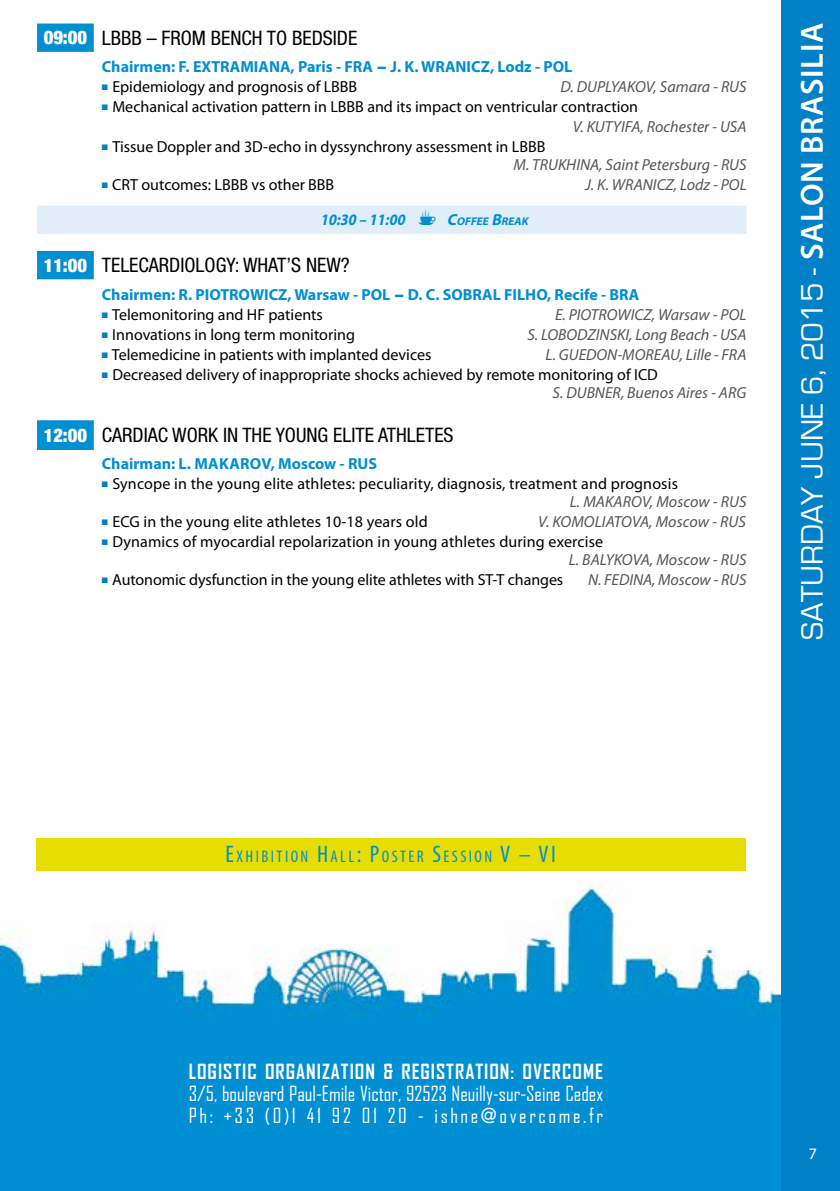
<style>
.page{position:relative;width:840px;height:1191px;background:#fff}
.page>*{position:absolute;margin:0;border:0;box-sizing:border-box;transform-origin:0 0}
.t1{font:32px "Eurostile";color:#fff}
.t2{font:condensed 20px "Helvetica Neue LT Std";color:#000}
.t3{font:20px/22px "Agency FB";color:#fff}
.t4{font:700 20px "Agency FB";letter-spacing:.05em;color:#fff}
.t5{font:condensed 16.8px "Myriad Pro";letter-spacing:.145em;color:#008fd1}
.t6{font:16px/18px "Myriad Pro";color:#000}
.t7{font:italic 16px "Myriad Pro";color:#555556}
.t8{font:700 16px "Myriad Pro";color:#008fd1}
.t9{font:italic 700 16px "Myriad Pro";color:#008fd1;scale:.9 1}
.t10{font:16px "Myriad Pro";color:#fff}
.t11{font:italic 700 11.2px "Myriad Pro";color:#008fd1}
.s1{font-family:"Helvetica Neue";font-weight:900;font-size:18.6px;color:#fff}
.s2{font-family:"Futura"}
.s3{color:#0080c6}
.s4{font-style:italic;color:#555556}
.s5{font-size:16px}
.s6{font-family:"Myriad Pro";font-weight:600}
.s7{font-size:24px}
</style>
<div class="page">
<img style="left:1px;top:882px;width:780px;height:309px">
<div style="left:36px;top:838px;width:709px;height:32px;background:#e6de00"></div>
<div style="left:781px;top:0;width:58px;height:1191px;background:#0080c6"></div>
<svg style="left:37px;top:24px;width:709px;height:426px"></svg>
<p class="t2" style="left:44px;top:26px;width:315px"><span class="s1">09:00</span> LBBB – FROM BENCH TO BEDSIDE</p>
<p class="t8" style="left:102px;top:57px;width:472px">Chairmen: F. EXTRAMIANA, Paris - FRA <span class="s2">−</span> J. K. WRANICZ, Lodz - POL</p>
<p class="t6" style="left:102px;top:78px;width:257px"><span class="s3">■</span> Epidemiology and prognosis of LBBB</p>
<p class="t7" style="left:560px;top:77px;width:187px">D. DUPLYAKOV, Samara - RUS</p>
<p class="t6" style="left:572px;top:97px;width:175px;line-height:20px;text-indent:-470px"><span class="s3">■</span> Mechanical activation pattern in LBBB and its impact on ventricular contraction<br><span class="s4">V. KUTYIFA, Rochester - USA</span></p>
<p class="t6" style="left:513px;top:138px;width:234px;text-indent:-411px"><span class="s3">■</span> Tissue Doppler and 3D-echo in dyssynchrony assessment in LBBB<br><span class="s4">M. TRUKHINA, Saint Petersburg - RUS</span></p>
<p class="t6" style="left:102px;top:176px;width:234px"><span class="s3">■</span> CRT outcomes: LBBB vs other BBB</p>
<p class="t7" style="left:584px;top:175px;width:163px">J. K. WRANICZ, Lodz - POL</p>
<p class="t9" style="left:320px;top:209px;width:100px">10:30 – 11:00</p>
<p class="t11" style="left:446px;top:214px;width:85px"><span class="s5">C</span>OFFEE <span class="s5">B</span>REAK</p>
<p class="t2" style="left:44px;top:254px;width:307px"><span class="s1">11:00</span> TELECARDIOLOGY: WHAT’S NEW?</p>
<p class="t8" style="left:102px;top:284px;width:538px">Chairmen: R. PIOTROWICZ, Warsaw - POL <span class="s2">−</span> D. C. SOBRAL FILHO, Recife - BRA</p>
<p class="t6" style="left:102px;top:305px;width:222px"><span class="s3">■</span> Telemonitoring and HF patients</p>
<p class="t7" style="left:554px;top:305px;width:193px">E. PIOTROWICZ, Warsaw - POL</p>
<p class="t6" style="left:102px;top:325px;width:254px"><span class="s3">■</span> Innovations in long term monitoring</p>
<p class="t7" style="left:527px;top:325px;width:220px">S. LOBODZINSKI, Long Beach - USA</p>
<p class="t6" style="left:102px;top:345px;width:331px"><span class="s3">■</span> Telemedicine in patients with implanted devices</p>
<p class="t7" style="left:545px;top:345px;width:202px">L. GUEDON-MOREAU, Lille - FRA</p>
<p class="t6" style="left:552px;top:365px;width:195px;text-indent:-450px"><span class="s3">■</span> Decreased delivery of inappropriate shocks achieved by remote monitoring of ICD<br><span class="s4">S. DUBNER, Buenos Aires - ARG</span></p>
<p class="t2" style="left:44px;top:423px;width:411px"><span class="s1">12:00</span> CARDIAC WORK IN THE YOUNG ELITE ATHLETES</p>
<p class="t8" style="left:102px;top:453px;width:276px">Chairman: L. MAKAROV, Moscow - RUS</p>
<p class="t6" style="left:569px;top:475px;width:178px;text-indent:-467px"><span class="s3">■</span> Syncope in the young elite athletes: peculiarity, diagnosis, treatment and prognosis<br><span class="s4">L. MAKAROV, Moscow - RUS</span></p>
<p class="t6" style="left:102px;top:513px;width:327px"><span class="s3">■</span> ECG in the young elite athletes 10-18 years old</p>
<p class="t7" style="left:538px;top:512px;width:209px">V. KOMOLIATOVA, Moscow - RUS</p>
<p class="t6" style="left:568px;top:533px;width:179px;text-indent:-466px"><span class="s3">■</span> Dynamics of myocardial repolarization in young athletes during exercise<br><span class="s4">L. BALYKOVA, Moscow - RUS</span></p>
<p class="t6" style="left:102px;top:571px;width:463px"><span class="s3">■</span> Autonomic dysfunction in the young elite athletes with ST-T changes</p>
<p class="t7" style="left:587px;top:570px;width:160px">N. FEDINA, Moscow - RUS</p>
<h1 class="t1" style="left:794px;top:639px;width:618px;rotate:-90deg">SATURDAY JUNE 6, 2015 - <span class="s6">SALON BRASILIA</span></h1>
<p class="t5" style="left:225px;top:846px;width:328px"><span class="s7">E</span>XHIBITION <span class="s7">H</span>ALL<span class="s7">: P</span>OSTER <span class="s7">S</span>ESSION <span class="s7">V – VI</span></p>
<p class="t4" style="left:189px;top:1059px;width:415px">LOGISTIC ORGANIZATION &amp; REGISTRATION: OVERCOME</p>
<p class="t3" style="left:189px;top:1082px;width:415px">3/5, boulevard Paul-Emile Victor, 92523 Neuilly-sur-Seine Cedex<br>Ph: +33 (0)1 41 92 01 20 - ishne<span class="s2">@</span>overcome.fr</p>
<p class="t10" style="left:808px;top:1143px;width:10px">7</p>
</div>
